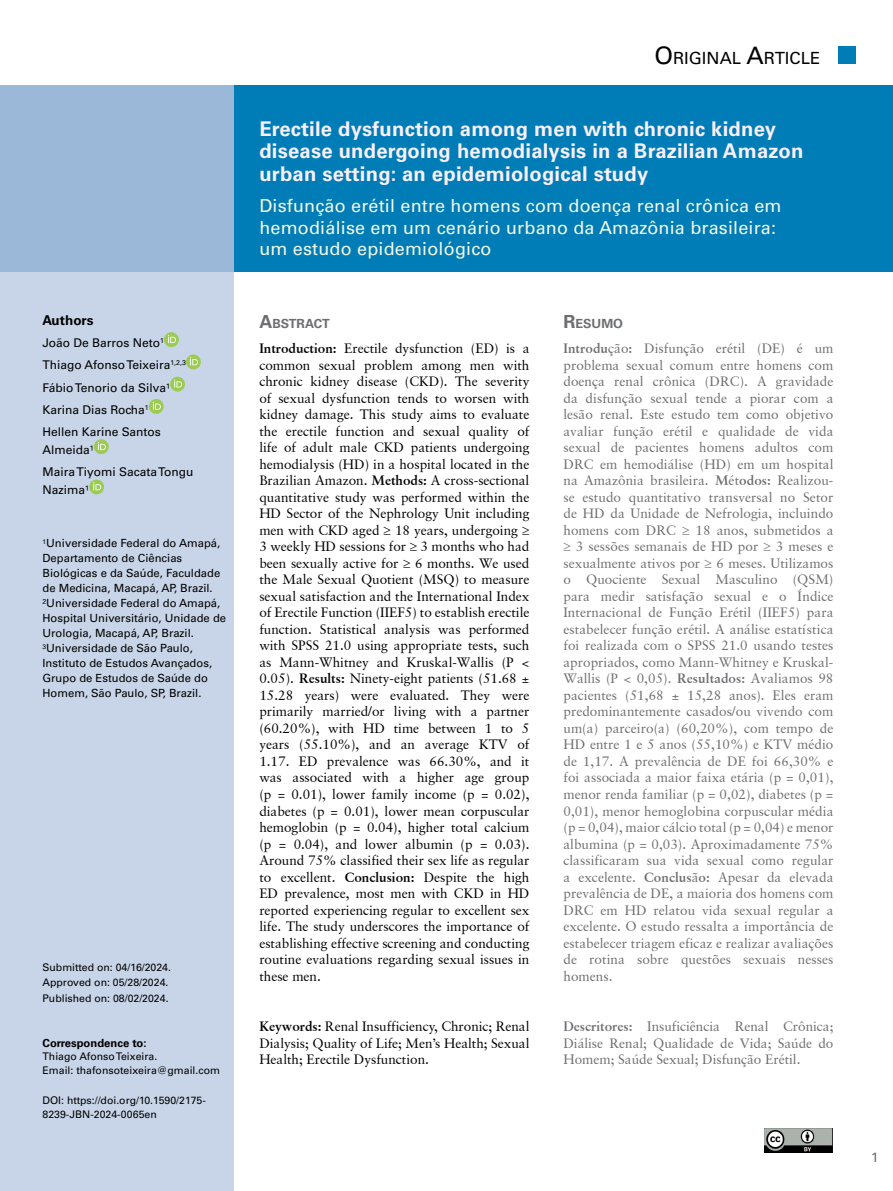
<style>
.page{position:relative;width:893px;height:1191px;background:#fff}
.page>*{position:absolute;margin:0;border:0;box-sizing:border-box;transform-origin:0 0}
.Título_Português{font:700 20.25px/22.5px "Univers LT Std";letter-spacing:.01em;color:#f9eff6}
.Title_Inglês{font:18px/21.6px "Univers LT Std";letter-spacing:.01em;color:#f3f8e8}
.t1{font:16.8px "Univers LT Std";color:#000101}
.Resumo{font:13.5px/16.5px "Garamond Retrospective S Si";color:#000;text-align:justify}
.Resumo-2{font:13.5px/16.5px "Garamond Retrospective S Si";color:#6d6e71;text-align:justify}
.Nome_dos_autores{font:700 13.5px "Univers LT Std";color:#000}
.t2{font:13.5px "Univers LT Std";color:#6d6e71}
.Intertilulo__Resumo{font:700 12.6px "Univers LT Std";color:#6d6e71}
.Nome_dos_autores-2{font:12px/18px "Univers LT Std";color:#000}
.Afiliações{font:11.25px/15px "Univers LT Std";color:#000}
.Correspondência_para{font:700 11.25px "Univers LT Std";color:#000}
.Autor_correspondente{font:10.5px/13.5px "Univers LT Std";color:#000}
.Data_de_subs_aprova{font:10.5px "Univers LT Std";color:#000}
.s1{font-size:24px}
.s2{font-size:18px}
.s3{font-weight:700}
</style>
<div class="page">
<div style="left:839px;top:46px;width:17px;height:17px;background:#007cb7"></div>
<div style="left:0;top:272px;width:234px;height:919px;background:#c8d5e8"></div>
<div style="left:164px;top:332px;width:15px;height:15px;background:#9bcb52;border-radius:50%"></div>
<svg style="left:168px;top:335px;width:8px;height:8px"></svg>
<svg style="left:186px;top:354px;width:15px;height:15px"></svg>
<svg style="left:190px;top:357px;width:8px;height:8px"></svg>
<div style="left:170px;top:377px;width:15px;height:14px;background:#9bcb52;border-radius:50%"></div>
<svg style="left:174px;top:379px;width:8px;height:8px"></svg>
<div style="left:149px;top:399px;width:15px;height:15px;background:#9bcb52;border-radius:50%"></div>
<svg style="left:153px;top:402px;width:8px;height:8px"></svg>
<svg style="left:94px;top:439px;width:15px;height:15px"></svg>
<svg style="left:98px;top:442px;width:8px;height:8px"></svg>
<svg style="left:89px;top:479px;width:15px;height:15px"></svg>
<svg style="left:93px;top:482px;width:8px;height:8px"></svg>
<img style="left:764px;top:1128px;width:68px;height:24px">
<div style="left:234px;top:85px;width:659px;height:187px;background:#007cb7"></div>
<div style="left:0;top:85px;width:234px;height:187px;background:#9cb8d8"></div>
<p class="Nome_dos_autores" style="left:43px;top:312px;width:53px">Authors</p>
<p class="Nome_dos_autores-2" style="left:43px;top:334px;width:123px">João De Barros Neto<sup>1</sup></p>
<p class="Nome_dos_autores-2" style="left:43px;top:356px;width:145px">Thiago Afonso Teixeira<sup>1,2,3</sup></p>
<p class="Nome_dos_autores-2" style="left:43px;top:378px;width:129px">Fábio Tenorio da Silva¹</p>
<p class="Nome_dos_autores-2" style="left:43px;top:401px;width:108px">Karina Dias Rocha<sup>1</sup></p>
<p class="Nome_dos_autores-2" style="left:43px;top:423px;width:120px">Hellen Karine Santos<br>Almeida¹</p>
<p class="Nome_dos_autores-2" style="left:43px;top:463px;width:152px">Maira Tiyomi Sacata Tongu<br>Nazima¹</p>
<p class="Afiliações" style="left:43px;top:536px;width:179px"><sup>1</sup>Universidade Federal do Amapá,<br>Departamento de Ciências<br>Biológicas e da Saúde, Faculdade de Medicina, Macapá, AP, Brazil.</p>
<p class="Afiliações" style="left:43px;top:596px;width:185px">²Universidade Federal do Amapá,<br>Hospital Universitário, Unidade de<br>Urologia, Macapá, AP, Brazil.</p>
<p class="Afiliações" style="left:43px;top:641px;width:171px"><sup>3</sup>Universidade de São Paulo,<br>Instituto de Estudos Avançados,<br>Grupo de Estudos de Saúde do<br>Homem, São Paulo, SP, Brazil.</p>
<p class="Data_de_subs_aprova" style="left:43px;top:960px;width:130px">Submitted on: 04/16/2024.</p>
<p class="Data_de_subs_aprova" style="left:43px;top:976px;width:127px">Approved on: 05/28/2024.</p>
<p class="Data_de_subs_aprova" style="left:43px;top:991px;width:128px">Published on: 08/02/2024.</p>
<p class="Correspondência_para" style="left:43px;top:1036px;width:106px">Correspondence to:</p>
<p class="Autor_correspondente" style="left:43px;top:1050px;width:116px">Thiago Afonso Teixeira.</p>
<p class="Autor_correspondente" style="left:43px;top:1063px;width:179px">Email: thafonsoteixeira@gmail.com</p>
<p class="Autor_correspondente" style="left:43px;top:1093px;width:165px">DOI: https://doi.org/10.1590/2175-<br>8239-JBN-2024-0065en</p>
<p class="t1" style="left:654px;top:48px;width:168px"><span class="s1">O</span>RIGINAL <span class="s1">A</span>RTICLE</p>
<p class="Título_Português" style="left:259px;top:118px;width:545px">Erectile dysfunction among men with chronic kidney disease undergoing hemodialysis in a Brazilian Amazon urban setting: an epidemiological study</p>
<p class="Title_Inglês" style="left:259px;top:195px;width:524px">Disfunção erétil entre homens com doença renal crônica em hemodiálise em um cenário urbano da Amazônia brasileira: um estudo epidemiológico</p>
<p class="Intertilulo__Resumo" style="left:259px;top:316px;width:72px"><span class="s2">A</span>BSTRACT</p>
<p class="Resumo" style="left:259px;top:340px;width:272px"><span class="s3">Introduction:</span> Erectile dysfunction (ED) is a common sexual problem among men with chronic kidney disease (CKD). The severity of sexual dysfunction tends to worsen with kidney damage. This study aims to evaluate the erectile function and sexual quality of life of adult male CKD patients undergoing hemodialysis (HD) in a hospital located in the Brazilian Amazon. <span class="s3">Methods:</span> A cross-sectional quantitative study was performed within the HD Sector of the Nephrology Unit including men with CKD aged ≥ 18 years, undergoing ≥ 3 weekly HD sessions for ≥ 3 months who had been sexually active for ≥ 6 months. We used the Male Sexual Quotient (MSQ) to measure sexual satisfaction and the International Index of Erectile Function (IIEF5) to establish erectile function. Statistical analysis was performed with SPSS 21.0 using appropriate tests, such as Mann-Whitney and Kruskal-Wallis (P &lt; 0.05). <span class="s3">Results:</span> Ninety-eight patients (51.68 ± 15.28 years) were evaluated. They were primarily married/or living with a partner (60.20%), with HD time between 1 to 5 years (55.10%), and an average KTV of 1.17. ED prevalence was 66.30%, and it was associated with a higher age group (p = 0.01), lower family income (p = 0.02), diabetes (p = 0.01), lower mean corpuscular hemoglobin (p = 0.04), higher total calcium (p = 0.04), and lower albumin (p = 0.03).<br>Around 75% classified their sex life as regular to excellent. <span class="s3">Conclusion:</span> Despite the high ED prevalence, most men with CKD in HD reported experiencing regular to excellent sex life. The study underscores the importance of establishing effective screening and conducting routine evaluations regarding sexual issues in these men.</p>
<p class="Intertilulo__Resumo" style="left:563px;top:316px;width:61px"><span class="s2">R</span>ESUMO</p>
<p class="Resumo-2" style="left:563px;top:340px;width:272px"><span class="s3">Introdu</span>ção<span class="s3">:</span> Disfunção erétil (DE) é um problema sexual comum entre homens com doença renal crônica (DRC). A gravidade da disfunção sexual tende a piorar com a lesão renal. Este estudo tem como objetivo avaliar função erétil e qualidade de vida sexual de pacientes homens adultos com DRC em hemodiálise (HD) em um hospital na Amazônia brasileira. <span class="s3">M</span>ét<span class="s3">odos:</span> Realizou&shy;se estudo quantitativo transversal no Setor de HD da Unidade de Nefrologia, incluindo homens com DRC ≥ 18 anos, submetidos a ≥ 3 sessões semanais de HD por ≥ 3 meses e sexualmente ativos por ≥ 6 meses. Utilizamos o Quociente Sexual Masculino (QSM) para medir satisfação sexual e o Índice Internacional de Função Erétil (IIEF5) para estabelecer função erétil. A análise estatística foi realizada com o SPSS 21.0 usando testes apropriados, como Mann-Whitney e Kruskal-Wallis (P &lt; 0,05). <span class="s3">Resultados:</span> Avaliamos 98 pacientes (51,68 ± 15,28 anos). Eles eram predominantemente casados/ou vivendo com um(a) parceiro(a) (60,20%), com tempo de HD entre 1 e 5 anos (55,10%) e KTV médio de 1,17. A prevalência de DE foi 66,30% e foi associada a maior faixa etária (p = 0,01), menor renda familiar (p = 0,02), diabetes (p = 0,01), menor hemoglobina corpuscular média (p = 0,04), maior cálcio total (p = 0,04) e menor albumina (p = 0,03). Aproximadamente 75% classificaram sua vida sexual como regular a excelente. <span class="s3">Conclus</span>ã<span class="s3">o:</span> Apesar da elevada prevalência de DE, a maioria dos homens com DRC em HD relatou vida sexual regular a excelente. O estudo ressalta a importância de estabelecer triagem eficaz e realizar avaliações de rotina sobre questões sexuais nesses homens.</p>
<p class="Resumo" style="left:259px;top:1018px;width:272px"><span class="s3">Keywords:</span> Renal Insufficiency, Chronic; Renal Dialysis; Quality of Life; Men’s Health; Sexual Health; Erectile Dysfunction.</p>
<p class="Resumo-2" style="left:563px;top:1018px;width:272px"><span class="s3">Descritores:</span> Insuficiência Renal Crônica; Diálise Renal; Qualidade de Vida; Saúde do Homem; Saúde Sexual; Disfunção Erétil.</p>
<p class="t2" style="left:871px;top:1149px;width:9px">1</p>
</div>
